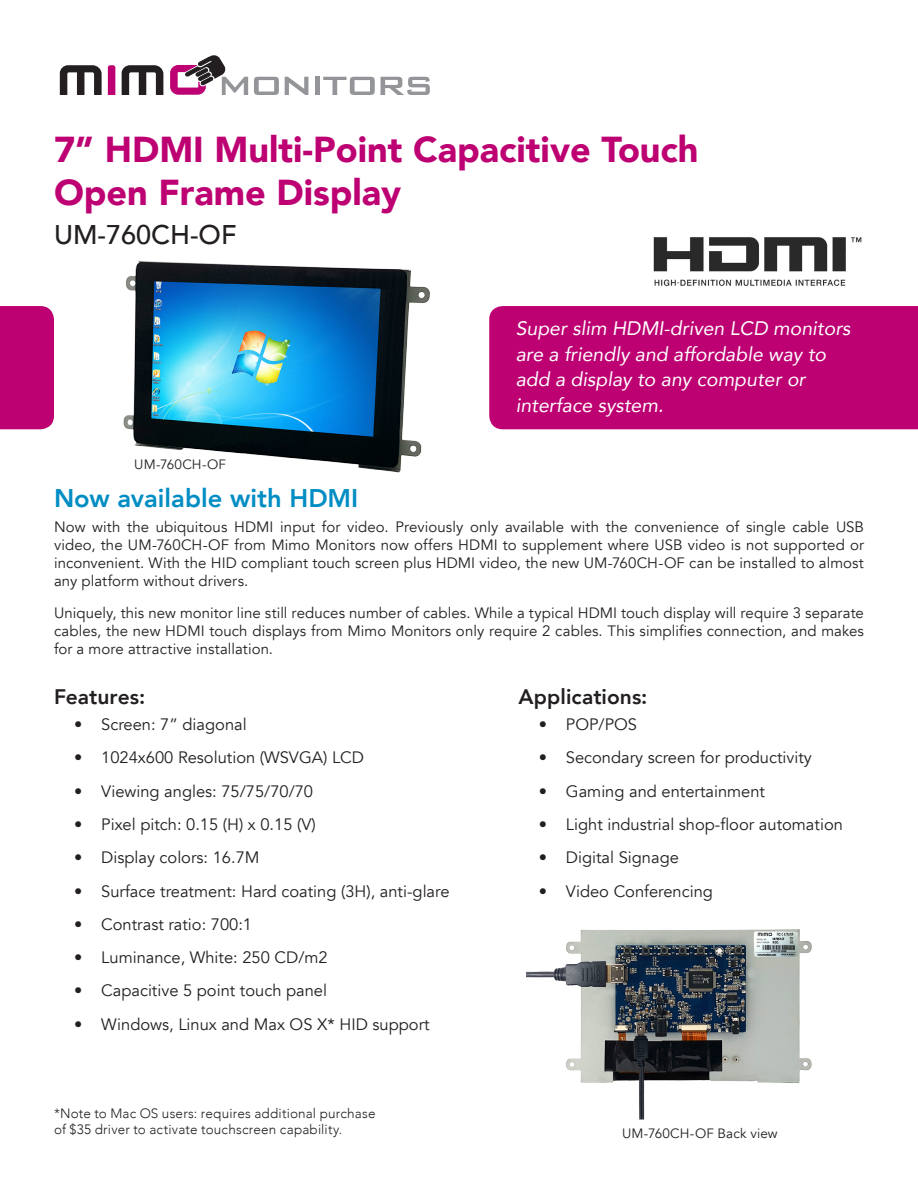
<style>
.page{position:relative;width:918px;height:1188px;background:#fff}
.page>*{position:absolute;margin:0;border:0;box-sizing:border-box;transform-origin:0 0}
.t1{font:900 36px "Avenir";color:#bd0172}
.Black_Header{font:500 27px "Avenir";color:#231f20}
.Blue_Header{font:800 25.5px "Avenir";color:#008dc3}
.SubHead_blk{font:800 21px "Avenir";letter-spacing:.005em;color:#231f20}
.t2{font:italic 19.5px/25.5px "Avenir";color:#fff}
.t3{font:16.5px "Avenir";color:#231f20}
.Body_copy_justified{font:15px/18px "Avenir";letter-spacing:.005em;color:#231f20;text-align:justify}
.Body_copy_justified-2{font:300 13.5px/16.2px "Avenir";letter-spacing:.015em;color:#231f20}
.Body_copy_justified-3{font:13.5px "Avenir";letter-spacing:.01em;color:#231f20}
</style>
<div class="page">
<img style="left:124px;top:260px;width:306px;height:213px">
<div style="left:489px;top:306px;width:429px;height:123px;background:#bd0172"></div>
<div style="left:0;top:306px;width:54px;height:123px;background:#bd0172"></div>
<svg style="left:254px;top:77px;width:25px;height:18px"></svg>
<svg style="left:285px;top:77px;width:23px;height:18px"></svg>
<hr style="left:315px;top:77px;width:4px;height:18px;background:#939598">
<svg style="left:323px;top:77px;width:52px;height:18px"></svg>
<svg style="left:381px;top:77px;width:49px;height:18px"></svg>
<svg style="left:60px;top:65px;width:42px;height:30px"></svg>
<svg style="left:122px;top:65px;width:41px;height:30px"></svg>
<svg style="left:108px;top:65px;width:7px;height:30px"></svg>
<svg style="left:170px;top:55px;width:78px;height:40px"></svg>
<img style="left:526px;top:929px;width:286px;height:191px">
<img style="left:653px;top:237px;width:209px;height:49px">
<p class="t1" style="left:54px;top:119px;width:646px">7” HDMI Multi-Point Capacitive Touch</p>
<p class="t1" style="left:54px;top:162px;width:349px">Open Frame Display</p>
<p class="Black_Header" style="left:54px;top:211px;width:184px">UM-760CH-OF</p>
<p class="Body_copy_justified-3" style="left:134px;top:457px;width:93px">UM-760CH-OF</p>
<p class="t2" style="left:516px;top:315px;width:336px">Super slim HDMI-driven LCD monitors are a friendly and affordable way to add a display to any computer or interface system.</p>
<p class="Blue_Header" style="left:54px;top:479px;width:306px">Now available with HDMI</p>
<p class="Body_copy_justified" style="left:54px;top:518px;width:812px">Now with the ubiquitous HDMI input for video. Previously only available with the convenience of single cable USB video, the UM-760CH-OF from Mimo Monitors now offers HDMI to supplement where USB video is not supported or inconvenient. With the HID compliant touch screen plus HDMI video, the new UM-760CH-OF can be installed to almost any platform without drivers.</p>
<p class="Body_copy_justified" style="left:54px;top:604px;width:812px">Uniquely, this new monitor line still reduces number of cables. While a typical HDMI touch display will require 3 separate cables, the new HDMI touch displays from Mimo Monitors only require 2 cables. This simplifies connection, and makes for a more attractive installation.</p>
<p class="SubHead_blk" style="left:54px;top:680px;width:93px">Features:</p>
<p class="t3" style="left:74px;top:715px;width:174px">• Screen: 7” diagonal</p>
<p class="t3" style="left:74px;top:748px;width:291px">• 1024x600 Resolution (WSVGA) LCD</p>
<p class="t3" style="left:74px;top:781px;width:240px">• Viewing angles: 75/75/70/70</p>
<p class="t3" style="left:74px;top:814px;width:243px">• Pixel pitch: 0.15 (H) x 0.15 (V)</p>
<p class="t3" style="left:74px;top:848px;width:187px">• Display colors: 16.7M</p>
<p class="t3" style="left:74px;top:881px;width:377px">• Surface treatment: Hard coating (3H), anti-glare</p>
<p class="t3" style="left:74px;top:914px;width:179px">• Contrast ratio: 700:1</p>
<p class="t3" style="left:74px;top:948px;width:255px">• Luminance, White: 250 CD/m2</p>
<p class="t3" style="left:74px;top:981px;width:254px">• Capacitive 5 point touch panel</p>
<p class="t3" style="left:74px;top:1014px;width:357px">• Windows, Linux and Max OS X* HID support</p>
<p class="Body_copy_justified-2" style="left:54px;top:1105px;width:323px">*Note to Mac OS users: requires additional purchase of $35 driver to activate touchscreen capability.</p>
<p class="SubHead_blk" style="left:519px;top:680px;width:130px">Applications:</p>
<p class="t3" style="left:539px;top:715px;width:100px">• POP/POS</p>
<p class="t3" style="left:539px;top:748px;width:274px">• Secondary screen for productivity</p>
<p class="t3" style="left:539px;top:781px;width:228px">• Gaming and entertainment</p>
<p class="t3" style="left:539px;top:814px;width:306px">• Light industrial shop-floor automation</p>
<p class="t3" style="left:539px;top:848px;width:142px">• Digital Signage</p>
<p class="t3" style="left:539px;top:881px;width:176px">• Video Conferencing</p>
<p class="Body_copy_justified-3" style="left:622px;top:1125px;width:157px">UM-760CH-OF Back view</p>
</div>
